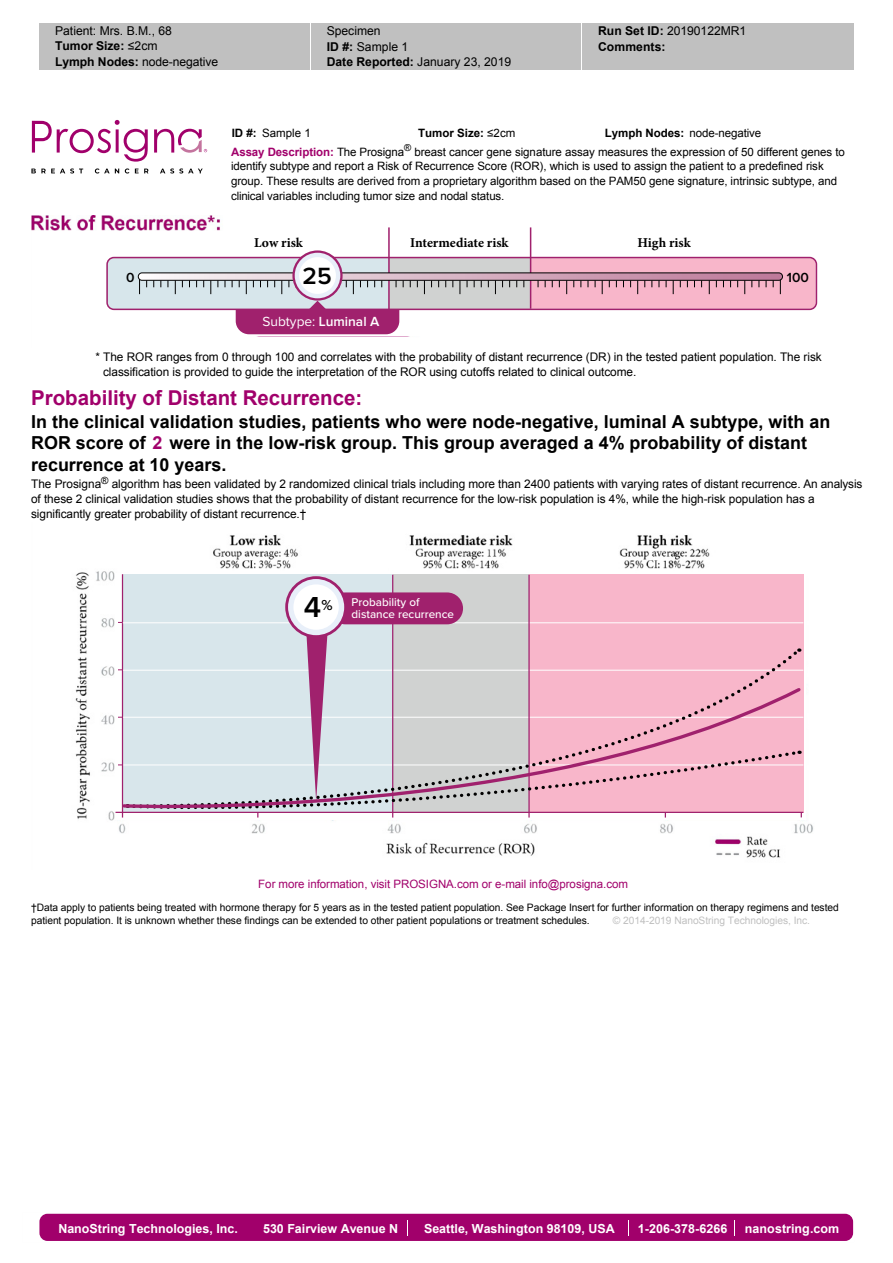
<style>
.page{position:relative;width:893px;height:1263px;background:#fff}
.page>*{position:absolute;margin:0;border:0;box-sizing:border-box;transform-origin:0 0}
.Body{font:600 30px "Proxima Nova";color:#000}
.Body-2{font:600 24.3px "Proxima Nova";color:#000}
.t1{font:700 20.55px "Arial";color:#a1006b}
.t2{font:700 17.85px/21.5px "Arial";color:#000}
.Body-3{font:600 15px "Proxima Nova";color:#000}
.Body-4{font:700 13.65px "Minion Pro";color:#000}
.Body-5{font:13.65px "Proxima Nova";color:#fff}
.Body-6{font:600 13.65px "Proxima Nova";color:#000}
.t3{font:700 12.45px "Arial";color:#fff}
.t4{font:12.15px/15.5px "Arial";letter-spacing:-.005em;color:#000}
.t5{font:700 12.15px "Arial";letter-spacing:.005em;color:#000}
.t6{font:11.85px/15.3px "Arial";letter-spacing:-.005em;color:#000}
.Body-7{font:500 11.7px "Proxima Nova";color:#fff}
.t7{font:11.55px/14.7px "Arial";letter-spacing:-.005em;color:#000}
.t8{font:11.55px "Arial";letter-spacing:-.005em;color:#a1006b}
.t9{font:700 11.55px "Arial";color:#000}
.t10{font:10.2px/13px "Arial";letter-spacing:-.005em;color:#000}
.t11{font:10.2px "Arial";letter-spacing:-.005em;color:#c0c0c0}
.s1{font-weight:700}
.s2{font-weight:400}
.s3{font-weight:700;color:#a1006b}
.s4{font-weight:600}
.s5{color:#a1006b}
</style>
<div class="page">
<div style="left:39px;top:23px;width:814px;height:47px;background:#c0c0c0"></div>
<hr style="left:581px;top:39px;width:1px;height:31px;background:#fff">
<svg style="left:581px;top:23px;width:1px;height:16px"></svg>
<svg style="left:310px;top:23px;width:1px;height:47px"></svg>
<img style="left:31px;top:215px;width:501px;height:122px">
<img style="left:75px;top:535px;width:738px;height:323px">
<div style="left:39px;top:1214px;width:814px;height:27px;background:#a1006b;border-radius:8px"></div>
<svg style="left:628px;top:1221px;width:1px;height:15px"></svg>
<svg style="left:32px;top:120px;width:116px;height:42px"></svg>
<svg style="left:31px;top:168px;width:52px;height:5px"></svg>
<svg style="left:95px;top:168px;width:24px;height:5px"></svg>
<svg style="left:125px;top:168px;width:4px;height:5px"></svg>
<svg style="left:135px;top:169px;width:13px;height:4px"></svg>
<svg style="left:160px;top:168px;width:43px;height:5px"></svg>
<svg style="left:154px;top:129px;width:53px;height:24px"></svg>
<div style="left:76px;top:235px;width:775px;height:101px;background:#fff"></div>
<div style="left:236px;top:295px;width:163px;height:39px;background:#a0216d;border-radius:13px"></div>
<div style="left:512px;top:258px;width:304px;height:51px;background:#f8b6ca;border-radius:5px"></div>
<div style="left:389px;top:258px;width:142px;height:51px;background:#d0d2d1"></div>
<div style="left:106px;top:257px;width:711px;height:53px;border:2px solid #a0216d;border-radius:7px"></div>
<hr style="left:388px;top:227px;width:2px;height:82px;background:#a0216d">
<hr style="left:530px;top:227px;width:1px;height:82px;background:#a0216d">
<svg style="left:780px;top:281px;width:1px;height:13px"></svg>
<svg style="left:138px;top:273px;width:644px;height:7px;background:#cc9ab1"></svg>
<div style="left:138px;top:272px;width:645px;height:9px;border:1px solid #000;border-radius:4px"></div>
<svg style="left:566px;top:280px;width:1px;height:14px"></svg>
<svg style="left:424px;top:280px;width:1px;height:14px"></svg>
<svg style="left:602px;top:280px;width:1px;height:14px"></svg>
<svg style="left:460px;top:280px;width:1px;height:14px"></svg>
<svg style="left:637px;top:280px;width:1px;height:14px"></svg>
<svg style="left:495px;top:280px;width:1px;height:14px"></svg>
<svg style="left:673px;top:280px;width:1px;height:14px"></svg>
<svg style="left:709px;top:280px;width:1px;height:14px"></svg>
<svg style="left:744px;top:280px;width:1px;height:14px"></svg>
<svg style="left:294px;top:252px;width:47px;height:47px"></svg>
<svg style="left:107px;top:257px;width:304px;height:66px"></svg>
<div style="left:123px;top:574px;width:270px;height:238px;background:#d8e6eb"></div>
<div style="left:393px;top:574px;width:136px;height:238px;background:#d0d2d1"></div>
<div style="left:529px;top:574px;width:274px;height:238px;background:#f8b6ca"></div>
<hr style="left:122px;top:574px;width:1px;height:243px;background:#a0216d">
<hr style="left:123px;top:670px;width:680px;height:1px;background:#fff">
<hr style="left:123px;top:622px;width:680px;height:1px;background:#fff">
<hr style="left:392px;top:575px;width:1px;height:242px;background:#a0216d">
<hr style="left:528px;top:575px;width:2px;height:242px;background:#a0216d">
<hr style="left:115px;top:812px;width:688px;height:1px;background:#a0216d">
<div style="left:330px;top:592px;width:133px;height:32px;background:#a0216d;border-radius:16px"></div>
<svg style="left:121px;top:716px;width:682px;height:105px"></svg>
<svg style="left:118px;top:607px;width:684px;height:210px"></svg>
<svg style="left:287px;top:578px;width:59px;height:59px"></svg>
<div style="left:285px;top:576px;width:62px;height:62px;border:3px solid #a0216d;border-radius:50%"></div>
<div style="left:293px;top:584px;width:46px;height:46px;background:#fff;border-radius:50%"></div>
<p class="t4" style="left:55px;top:23px;width:165px">Patient: Mrs. B.M., 68<br><span class="s1">Tumor Size:</span> ≤2cm<br><span class="s1">Lymph Nodes:</span> node-negative</p>
<p class="t4" style="left:327px;top:23px;width:55px">Specimen</p>
<p class="t4" style="left:598px;top:23px;width:150px"><span class="s1">Run Set ID:</span> 20190122MR1</p>
<p class="t4" style="left:327px;top:39px;width:83px"><span class="s1">ID #:</span> Sample 1</p>
<p class="t5" style="left:598px;top:38px;width:69px">Comments:</p>
<p class="t4" style="left:327px;top:54px;width:186px"><span class="s1">Date Reported:</span> January 23, 2019</p>
<p class="t7" style="left:232px;top:126px;width:81px"><span class="s1">ID #:</span> Sample 1</p>
<p class="t9" style="left:418px;top:125px;width:99px">Tumor Size: <span class="s2">≤2cm</span></p>
<p class="t7" style="left:231px;top:124px;width:615px;line-height:18.6px;text-indent:374px"><span class="s1">Lymph Nodes:</span> node-negative<br><span class="s3">Assay Description:</span> The Prosigna<sup>®</sup> breast cancer gene signature assay measures the expression of 50 different genes to</p>
<p class="t7" style="left:231px;top:159px;width:608px">identify subtype and report a Risk of Recurrence Score (ROR), which is used to assign the patient to a predefined risk group. These results are derived from a proprietary algorithm based on the PAM50 gene signature, intrinsic subtype, and clinical variables including tumor size and nodal status.</p>
<p class="Body-4" style="left:254px;top:233px;width:50px">Low risk</p>
<p class="Body-4" style="left:410px;top:233px;width:100px">Intermediate risk</p>
<p class="Body-4" style="left:637px;top:233px;width:55px">High risk</p>
<p class="Body-2" style="left:302px;top:265px;width:31px">25</p>
<p class="Body-5" style="left:262px;top:315px;width:118px">Subtype: <span class="s4">Luminal A</span></p>
<p class="Body-6" style="left:126px;top:271px;width:10px">0</p>
<p class="Body-6" style="left:787px;top:271px;width:24px">100</p>
<p class="t6" style="left:103px;top:349px;width:720px;text-indent:-8px">* The ROR ranges from 0 through 100 and correlates with the probability of distant recurrence (DR) in the tested patient population. The risk classification is provided to guide the interpretation of the ROR using cutoffs related to clinical outcome.</p>
<p class="t1" style="left:31px;top:384px;width:333px">Probability of Distant Recurrence:</p>
<p class="t2" style="left:31px;top:411px;width:801px">In the clinical validation studies, patients who were node-negative, luminal A subtype, with an<br>ROR score of <span class="s5">2</span> were in the low-risk group. This group averaged a 4% probability of distant recurrence at 10 years.</p>
<p class="t6" style="left:31px;top:476px;width:833px">The Prosigna<sup>®</sup> algorithm has been validated by 2 randomized clinical trials including more than 2400 patients with varying rates of distant recurrence. An analysis of these 2 clinical validation studies shows that the probability of distant recurrence for the low-risk population is 4%, while the high-risk population has a significantly greater probability of distant recurrence.†</p>
<p class="Body" style="left:304px;top:593px;width:19px">4</p>
<p class="Body-3" style="left:322px;top:598px;width:13px">%</p>
<p class="Body-7" style="left:352px;top:593px;width:69px">Probability of</p>
<p class="Body-7" style="left:352px;top:606px;width:104px">distance recurrence</p>
<p class="t8" style="left:258px;top:877px;width:371px">For more information, visit PROSIGNA.com or e-mail info@prosigna.com</p>
<p class="t10" style="left:31px;top:901px;width:809px">†Data apply to patients being treated with hormone therapy for 5 years as in the tested patient population. See Package Insert for further information on therapy regimens and tested patient population. It is unknown whether these findings can be extended to other patient populations or treatment schedules.</p>
<p class="t11" style="left:613px;top:913px;width:199px">© 2014-2019 NanoString Technologies, Inc.</p>
<p class="t3" style="left:58px;top:1220px;width:181px">NanoString Technologies, Inc.</p>
<p class="t3" style="left:263px;top:1220px;width:137px">530 Fairview Avenue N</p>
<p class="t3" style="left:424px;top:1220px;width:192px">Seattle, Washington 98109, USA</p>
<p class="t3" style="left:638px;top:1220px;width:91px">1-206-378-6266</p>
<p class="t3" style="left:745px;top:1220px;width:96px">nanostring.com</p>
</div>
